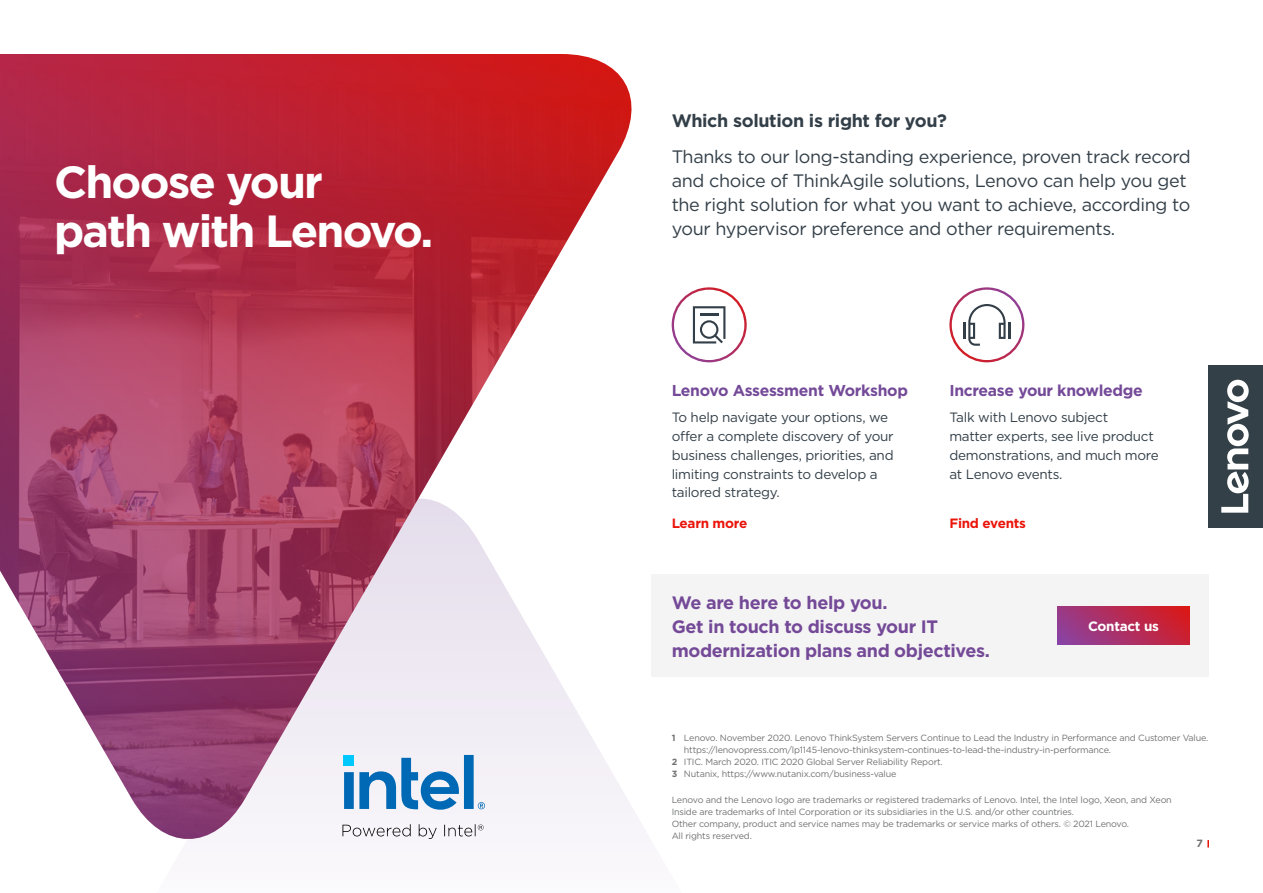
<style>
.page{position:relative;width:1263px;height:893px;background:#fff}
.page>*{position:absolute;margin:0;border:0;box-sizing:border-box;transform-origin:0 0}
.t1{font:700 45px/49.5px "Gotham";letter-spacing:-.04em;color:#fff}
.t2{font:18px/24px "Gotham";letter-spacing:-.02em;color:#333f48}
.t3{font:700 18px/24px "Gotham";letter-spacing:-.02em;color:#744a98}
.t4{font:700 18px "Gotham";letter-spacing:-.02em;color:#333f48}
.t5{font:700 15.75px "Gotham";letter-spacing:-.02em;color:#744a98}
.t6{font:13.5px/18.8px "Gotham";letter-spacing:-.02em;color:#333f48}
.t7{font:700 13.5px "Gotham";letter-spacing:-.02em;color:#eb140a}
.t8{font:700 13.5px "Gotham";letter-spacing:-.02em;color:#fff}
.t9{font:700 10.5px "Gotham";color:#707271}
.t10{font:9px/12px "Gotham";letter-spacing:-.02em;color:#707271}
.t11{font:700 9px/12px "Gotham";color:#707271}
</style>
<div class="page">
<img style="left:0;top:54px;width:633px;height:785px">
<div style="left:652px;top:575px;width:557px;height:102px;background:#f5f4f4"></div>
<svg style="left:1207px;top:840px;width:2px;height:7px"></svg>
<svg style="left:1058px;top:607px;width:131px;height:37px;background:#b12d5d"></svg>
<div style="left:1209px;top:365px;width:54px;height:163px;background:#334047"></div>
<svg style="left:1221px;top:380px;width:28px;height:133px"></svg>
<svg style="left:949px;top:287px;width:75px;height:75px"></svg>
<svg style="left:672px;top:287px;width:75px;height:75px"></svg>
<svg style="left:344px;top:755px;width:141px;height:55px"></svg>
<svg style="left:342px;top:824px;width:141px;height:15px"></svg>
<h1 class="t1" style="left:54px;top:157px;width:381px">Choose your<br>path with Lenovo.</h1>
<h2 class="t4" style="left:672px;top:109px;width:277px">Which solution is right for you?</h2>
<h2 class="t2" style="left:672px;top:144px;width:521px">Thanks to our long-standing experience, proven track record and choice of ThinkAgile solutions, Lenovo can help you get the right solution for what you want to achieve, according to your hypervisor preference and other requirements.</h2>
<h3 class="t5" style="left:672px;top:380px;width:238px">Lenovo Assessment Workshop</h3>
<h3 class="t6" style="left:672px;top:408px;width:223px">To help navigate your options, we offer a complete discovery of your business challenges, priorities, and limiting constraints to develop a tailored strategy.</h3>
<h3 class="t5" style="left:949px;top:380px;width:195px">Increase your knowledge</h3>
<h3 class="t6" style="left:949px;top:408px;width:211px">Talk with Lenovo subject<br>matter experts, see live product demonstrations, and much more at Lenovo events.</h3>
<h3 class="t7" style="left:672px;top:514px;width:77px">Learn more</h3>
<h3 class="t7" style="left:949px;top:514px;width:78px">Find events</h3>
<h2 class="t3" style="left:672px;top:591px;width:320px">We are here to help you.<br>Get in touch to discuss your IT modernization plans and objectives.</h2>
<h3 class="t8" style="left:1088px;top:617px;width:72px">Contact us</h3>
<p class="t10" style="left:684px;top:732px;width:526px">Lenovo. November 2020. Lenovo ThinkSystem Servers Continue to Lead the Industry in Performance and Customer Value. https://lenovopress.com/lp1145-lenovo-thinksystem-continues-to-lead-the-industry-in-performance.<br>ITIC. March 2020. ITIC 2020 Global Server Reliability Report.<br>Nutanix, https://www.nutanix.com/business-value</p>
<p class="t11" style="left:672px;top:732px;width:5px">1</p>
<p class="t11" style="left:672px;top:756px;width:7px">2<br>3</p>
<p class="t10" style="left:672px;top:794px;width:502px">Lenovo and the Lenovo logo are trademarks or registered trademarks of Lenovo. Intel, the Intel logo, Xeon, and Xeon Inside are trademarks of Intel Corporation or its subsidiaries in the U.S. and/or other countries.<br>Other company, product and service names may be trademarks or service marks of others. © 2021 Lenovo.<br>All rights reserved.</p>
<p class="t9" style="left:1196px;top:837px;width:8px">7</p>
</div>
